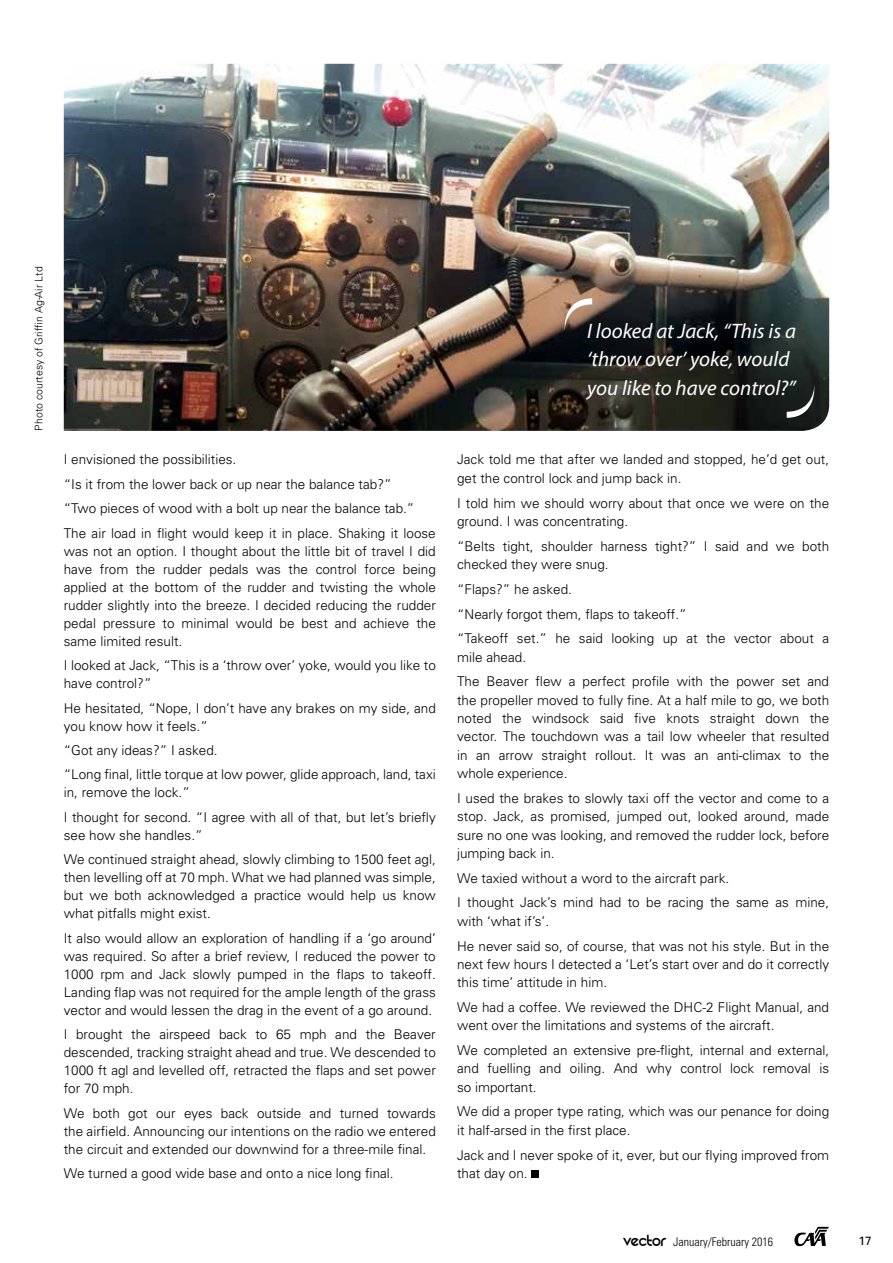
<style>
.page{position:relative;width:893px;height:1263px;background:#fff}
.page>*{position:absolute;margin:0;border:0;box-sizing:border-box;transform-origin:0 0}
.Pull_Quote{font:italic 21px/28.5px "Myriad Pro";color:#fff}
.Body_text_-_Light_Ba{font:300 13.5px/18px "Univers";color:#000}
.t1{font:300 condensed 12px "Univers";color:#000}
.t2{font:12px "Univers";color:#000}
.Photo_credit{font:300 10.5px "Univers";color:#000}
.s1{font-family:"REZ";font-weight:400;font-stretch:normal;font-size:18px}
</style>
<div class="page">
<div style="left:531px;top:1170px;width:8px;height:8px;background:#000"></div>
<img style="left:64px;top:64px;width:765px;height:367px">
<svg style="left:561px;top:298px;width:31px;height:33px"></svg>
<svg style="left:787px;top:385px;width:30px;height:33px"></svg>
<svg style="left:794px;top:1227px;width:35px;height:19px"></svg>
<p class="Photo_credit" style="left:33px;top:431px;width:165px;rotate:-90deg">Photo courtesy of Griffin Ag-Air Ltd</p>
<p class="Body_text_-_Light_Ba" style="left:64px;top:450px;width:174px">I envisioned the possibilities.</p>
<p class="Body_text_-_Light_Ba" style="left:64px;top:475px;width:329px">“Is it from the lower back or up near the balance tab?”</p>
<p class="Body_text_-_Light_Ba" style="left:64px;top:499px;width:352px">“Two pieces of wood with a bolt up near the balance tab.”</p>
<p class="Body_text_-_Light_Ba" style="left:64px;top:523px;width:374px;text-align:justify">The air load in flight would keep it in place. Shaking it loose was not an option. I thought about the little bit of travel I did have from the rudder pedals was the control force being applied at the bottom of the rudder and twisting the whole rudder slightly into the breeze. I decided reducing the rudder pedal pressure to minimal would be best and achieve the same limited result.</p>
<p class="Body_text_-_Light_Ba" style="left:64px;top:656px;width:374px">I looked at Jack, “This is a ‘throw over’ yoke, would you like to have control?”</p>
<p class="Body_text_-_Light_Ba" style="left:64px;top:698px;width:374px">He hesitated, “Nope, I don’t have any brakes on my side, and you know how it feels.”</p>
<p class="Body_text_-_Light_Ba" style="left:64px;top:741px;width:155px">“Got any ideas?” I asked.</p>
<p class="Body_text_-_Light_Ba" style="left:64px;top:765px;width:374px">“Long final, little torque at low power, glide approach, land, taxi in, remove the lock.”</p>
<p class="Body_text_-_Light_Ba" style="left:64px;top:808px;width:374px">I thought for second. “I agree with all of that, but let’s briefly see how she handles.”</p>
<p class="Body_text_-_Light_Ba" style="left:64px;top:850px;width:374px;text-align:justify">We continued straight ahead, slowly climbing to 1500 feet agl, then levelling off at 70 mph. What we had planned was simple, but we both acknowledged a practice would help us know what pitfalls might exist.</p>
<p class="Body_text_-_Light_Ba" style="left:64px;top:928px;width:374px;text-align:justify">It also would allow an exploration of handling if a ‘go around’ was required. So after a brief review, I reduced the power to 1000 rpm and Jack slowly pumped in the flaps to takeoff.<br>Landing flap was not required for the ample length of the grass vector and would lessen the drag in the event of a go around.</p>
<p class="Body_text_-_Light_Ba" style="left:64px;top:1025px;width:374px;text-align:justify">I brought the airspeed back to 65 mph and the Beaver descended, tracking straight ahead and true. We descended to 1000 ft agl and levelled off, retracted the flaps and set power for 70 mph.</p>
<p class="Body_text_-_Light_Ba" style="left:64px;top:1103px;width:374px;text-align:justify">We both got our eyes back outside and turned towards the airfield. Announcing our intentions on the radio we entered the circuit and extended our downwind for a three-mile final.</p>
<p class="Body_text_-_Light_Ba" style="left:64px;top:1164px;width:331px">We turned a good wide base and onto a nice long final.</p>
<p class="Pull_Quote" style="left:587px;top:316px;width:210px">I looked at Jack, “This is a ‘throw over’ yoke, would you like to have control?”</p>
<p class="Body_text_-_Light_Ba" style="left:457px;top:450px;width:374px">Jack told me that after we landed and stopped, he’d get out, get the control lock and jump back in.</p>
<p class="Body_text_-_Light_Ba" style="left:457px;top:493px;width:374px">I told him we should worry about that once we were on the ground. I was concentrating.</p>
<p class="Body_text_-_Light_Ba" style="left:457px;top:536px;width:374px">“Belts tight, shoulder harness tight?” I said and we both checked they were snug.</p>
<p class="Body_text_-_Light_Ba" style="left:457px;top:580px;width:116px">“Flaps?” he asked.</p>
<p class="Body_text_-_Light_Ba" style="left:457px;top:604px;width:231px">“Nearly forgot them, flaps to takeoff.”</p>
<p class="Body_text_-_Light_Ba" style="left:457px;top:629px;width:374px">“Takeoff set.” he said looking up at the vector about a mile ahead.</p>
<p class="Body_text_-_Light_Ba" style="left:457px;top:672px;width:374px;text-align:justify">The Beaver flew a perfect profile with the power set and the propeller moved to fully fine. At a half mile to go, we both noted the windsock said five knots straight down the vector. The touchdown was a tail low wheeler that resulted in an arrow straight rollout. It was an anti-climax to the whole experience.</p>
<p class="Body_text_-_Light_Ba" style="left:457px;top:788px;width:374px;text-align:justify">I used the brakes to slowly taxi off the vector and come to a stop. Jack, as promised, jumped out, looked around, made sure no one was looking, and removed the rudder lock, before jumping back in.</p>
<p class="Body_text_-_Light_Ba" style="left:457px;top:868px;width:274px">We taxied without a word to the aircraft park.</p>
<p class="Body_text_-_Light_Ba" style="left:457px;top:893px;width:374px">I thought Jack’s mind had to be racing the same as mine, with ‘what if’s’.</p>
<p class="Body_text_-_Light_Ba" style="left:457px;top:936px;width:374px;text-align:justify">He never said so, of course, that was not his style. But in the next few hours I detected a ‘Let’s start over and do it correctly this time’ attitude in him.</p>
<p class="Body_text_-_Light_Ba" style="left:457px;top:998px;width:373px">We had a coffee. We reviewed the DHC-2 Flight Manual, and went over the limitations and systems of the aircraft.</p>
<p class="Body_text_-_Light_Ba" style="left:457px;top:1041px;width:374px;text-align:justify">We completed an extensive pre-flight, internal and external, and fuelling and oiling. And why control lock removal is so important.</p>
<p class="Body_text_-_Light_Ba" style="left:457px;top:1102px;width:374px">We did a proper type rating, which was our penance for doing it half-arsed in the first place.</p>
<p class="Body_text_-_Light_Ba" style="left:457px;top:1145px;width:374px">Jack and I never spoke of it, ever, but our flying improved from that day on.</p>
<p class="t1" style="left:623px;top:1235px;width:151px"><span class="s1">vector</span> January/February 2016</p>
<p class="t2" style="left:858px;top:1234px;width:15px">17</p>
</div>
